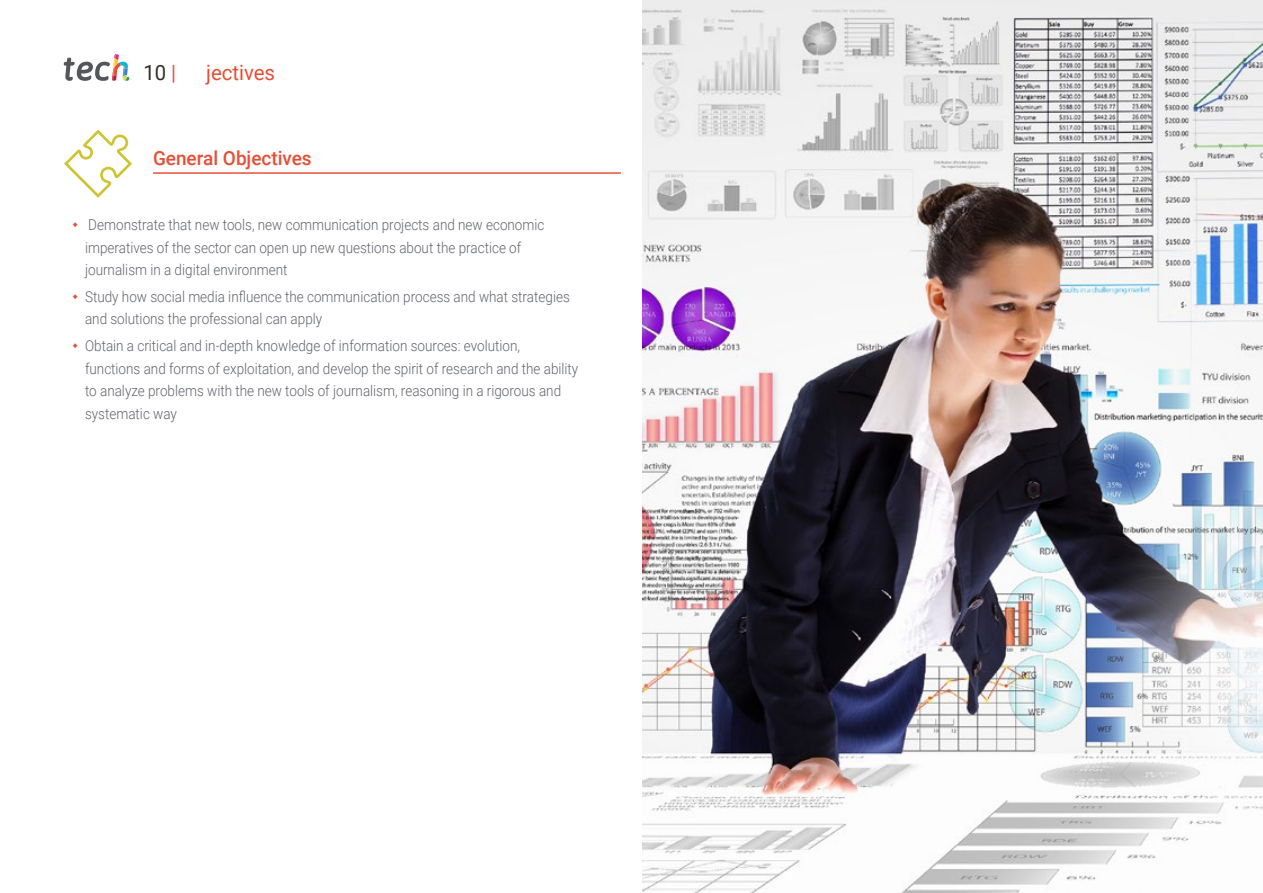
<style>
.page{position:relative;width:1263px;height:893px;background:#fff}
.page>*{position:absolute;margin:0;border:0;box-sizing:border-box;transform-origin:0 0}
.t1{font:21px "Roboto";color:#e94d35}
.t2{font:500 19.5px "Roboto";color:#e94d35}
.t3{font:300 15px/22.5px "Roboto";color:#61646a;scale:.9 1}
.s1{color:#312e20}
.s2{color:#e94d36}
.s3{font-family:"Meta Pro";color:#fff}
</style>
<div class="page">
<hr style="left:153px;top:173px;width:468px;height:1px;background:#e94d35">
<svg style="left:64px;top:130px;width:68px;height:68px"></svg>
<svg style="left:64px;top:54px;width:65px;height:27px"></svg>
<img style="left:642px;top:0;width:621px;height:893px">
<h1 class="t1" style="left:144px;top:57px;width:133px"><span class="s1">10</span> <span class="s2">|</span> <span class="s3">Ob</span>jectives</h1>
<h2 class="t2" style="left:153px;top:144px;width:160px">General Objectives</h2>
<p class="t3" style="left:85px;top:213px;width:512px">Demonstrate that new tools, new communication projects and new economic imperatives of the sector can open up new questions about the practice of journalism in a digital environment</p>
<p class="t3" style="left:85px;top:285px;width:540px">Study how social media influence the communication process and what strategies and solutions the professional can apply</p>
<p class="t3" style="left:85px;top:334px;width:550px">Obtain a critical and in-depth knowledge of information sources: evolution, functions and forms of exploitation, and develop the spirit of research and the ability to analyze problems with the new tools of journalism, reasoning in a rigorous and systematic way</p>
</div>
